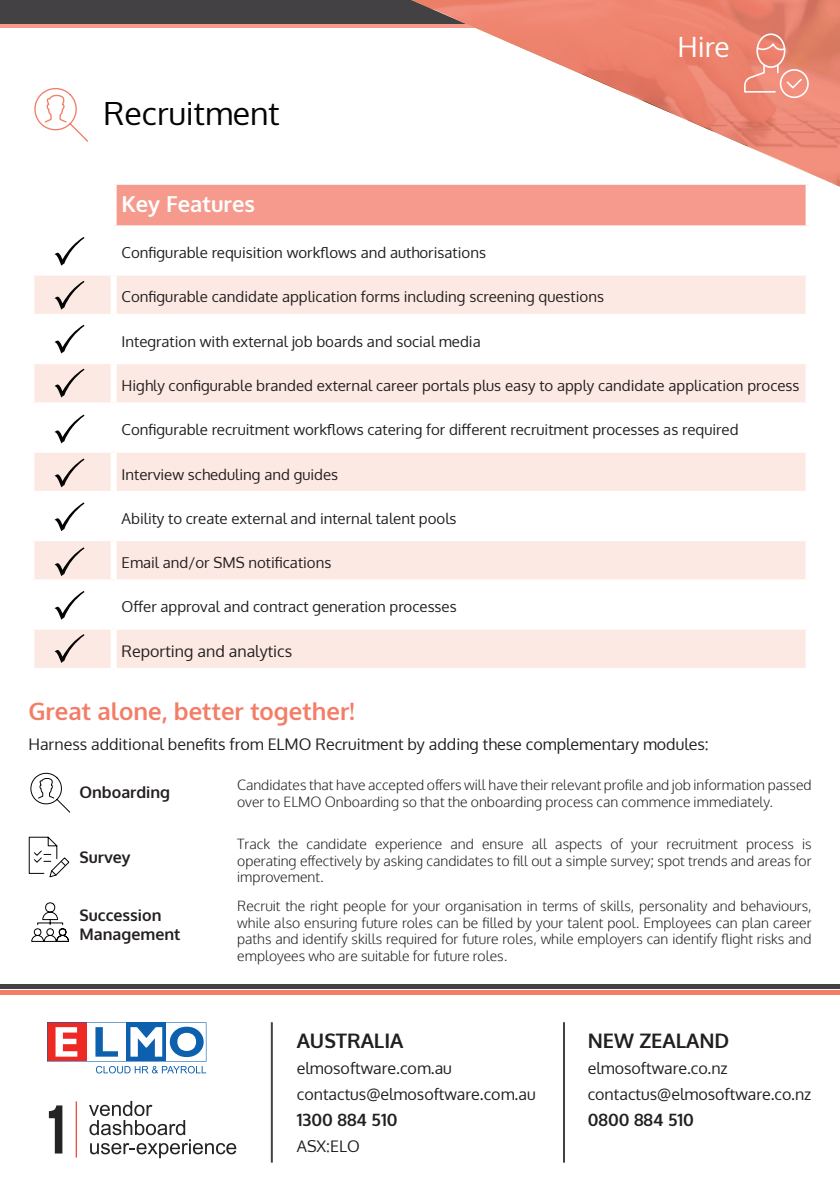
<style>
.page{position:relative;width:840px;height:1191px;background:#fff}
.page>*{position:absolute;margin:0;border:0;box-sizing:border-box;transform-origin:0 0}
.t1{font:32px "Oxygen";color:#040503}
.t2{font:28px "Oxygen";color:#fff}
.t3{font:700 24px "Oxygen";color:#f37e68}
.t4{font:700 22px "Oxygen";color:#fff}
.t5{font:700 20px "Oxygen";color:#231f20}
.t6{font:700 17px "Oxygen";color:#231f20}
.t7{font:16px/26px "Oxygen";color:#231f20}
.t8{font:700 16px/19.2px "Oxygen";color:#231f20}
.t9{font:15px "Oxygen";color:#231f20}
.t10{font:300 14px/16.8px "Oxygen";color:#231f20;text-align:justify}
</style>
<div class="page">
<div style="left:0;top:23px;width:839px;height:5px;background:#f59a8c"></div>
<div style="left:0;top:0;width:839px;height:23px;background:#434144"></div>
<hr style="left:0;top:990px;width:839px;height:4px;background:#f37e68">
<div style="left:0;top:984px;width:839px;height:5px;background:#434144"></div>
<div style="left:114px;top:182px;width:694px;height:46px;background:#f59a8c"></div>
<svg style="left:34px;top:276px;width:771px;height:392px;fill:#fde9e3"></svg>
<div style="left:114px;top:179px;width:697px;height:6px;background:#fff"></div>
<div style="left:111px;top:185px;width:6px;height:40px;background:#fff"></div>
<div style="left:805px;top:185px;width:6px;height:40px;background:#fff"></div>
<div style="left:114px;top:225px;width:697px;height:6px;background:#fff"></div>
<div style="left:111px;top:276px;width:6px;height:38px;background:#fff"></div>
<div style="left:28px;top:314px;width:86px;height:6px;background:#fff"></div>
<div style="left:114px;top:314px;width:697px;height:6px;background:#fff"></div>
<div style="left:111px;top:320px;width:6px;height:38px;background:#fff"></div>
<div style="left:28px;top:358px;width:86px;height:6px;background:#fff"></div>
<div style="left:114px;top:358px;width:697px;height:6px;background:#fff"></div>
<div style="left:111px;top:364px;width:6px;height:38px;background:#fff"></div>
<div style="left:28px;top:402px;width:86px;height:6px;background:#fff"></div>
<div style="left:114px;top:402px;width:697px;height:6px;background:#fff"></div>
<div style="left:111px;top:408px;width:6px;height:39px;background:#fff"></div>
<div style="left:28px;top:447px;width:86px;height:6px;background:#fff"></div>
<div style="left:114px;top:447px;width:697px;height:6px;background:#fff"></div>
<div style="left:111px;top:453px;width:6px;height:38px;background:#fff"></div>
<div style="left:28px;top:491px;width:86px;height:6px;background:#fff"></div>
<div style="left:114px;top:491px;width:697px;height:6px;background:#fff"></div>
<div style="left:111px;top:497px;width:6px;height:38px;background:#fff"></div>
<div style="left:28px;top:535px;width:86px;height:6px;background:#fff"></div>
<div style="left:114px;top:535px;width:697px;height:6px;background:#fff"></div>
<div style="left:111px;top:541px;width:6px;height:38px;background:#fff"></div>
<div style="left:28px;top:579px;width:86px;height:6px;background:#fff"></div>
<div style="left:114px;top:579px;width:697px;height:6px;background:#fff"></div>
<div style="left:111px;top:585px;width:6px;height:39px;background:#fff"></div>
<div style="left:28px;top:624px;width:86px;height:6px;background:#fff"></div>
<div style="left:114px;top:624px;width:697px;height:6px;background:#fff"></div>
<div style="left:111px;top:630px;width:6px;height:38px;background:#fff"></div>
<svg style="left:34px;top:88px;width:54px;height:54px"></svg>
<svg style="left:30px;top:773px;width:40px;height:40px"></svg>
<svg style="left:28px;top:836px;width:42px;height:41px"></svg>
<svg style="left:31px;top:902px;width:38px;height:40px"></svg>
<svg style="left:47px;top:1022px;width:159px;height:51px"></svg>
<svg style="left:54px;top:237px;width:30px;height:29px"></svg>
<svg style="left:54px;top:281px;width:30px;height:29px"></svg>
<svg style="left:54px;top:325px;width:30px;height:28px"></svg>
<svg style="left:54px;top:369px;width:30px;height:28px"></svg>
<svg style="left:54px;top:414px;width:30px;height:29px"></svg>
<svg style="left:54px;top:458px;width:30px;height:29px"></svg>
<svg style="left:54px;top:502px;width:30px;height:29px"></svg>
<svg style="left:54px;top:547px;width:30px;height:29px"></svg>
<svg style="left:54px;top:591px;width:30px;height:29px"></svg>
<svg style="left:54px;top:634px;width:30px;height:29px"></svg>
<svg style="left:89px;top:1100px;width:147px;height:58px"></svg>
<hr style="left:76px;top:1101px;width:1px;height:56px;background:#ed2a26">
<svg style="left:49px;top:1105px;width:13px;height:48px"></svg>
<hr style="left:271px;top:1022px;width:2px;height:140px;background:#434144">
<hr style="left:562px;top:1022px;width:2px;height:140px;background:#434144">
<svg style="left:346px;top:0;width:493px;height:199px"></svg>
<svg style="left:743px;top:33px;width:65px;height:66px"></svg>
<p class="t1" style="left:104px;top:92px;width:177px">Recruitment</p>
<p class="t2" style="left:677px;top:28px;width:54px">Hire</p>
<p class="t4" style="left:122px;top:191px;width:135px">Key Features</p>
<p class="t9" style="left:122px;top:242px;width:365px">Configurable requisition workflows and authorisations</p>
<p class="t9" style="left:122px;top:287px;width:483px">Configurable candidate application forms including screening questions</p>
<p class="t9" style="left:122px;top:331px;width:360px">Integration with external job boards and social media</p>
<p class="t9" style="left:122px;top:375px;width:679px">Highly configurable branded external career portals plus easy to apply candidate application process</p>
<p class="t9" style="left:122px;top:419px;width:618px">Configurable recruitment workflows catering for different recruitment processes as required</p>
<p class="t9" style="left:122px;top:464px;width:218px">Interview scheduling and guides</p>
<p class="t9" style="left:122px;top:508px;width:336px">Ability to create external and internal talent pools</p>
<p class="t9" style="left:122px;top:552px;width:211px">Email and/or SMS notifications</p>
<p class="t9" style="left:122px;top:596px;width:336px">Offer approval and contract generation processes</p>
<p class="t7" style="left:122px;top:638px;width:172px">Reporting and analytics</p>
<p class="t3" style="left:28px;top:696px;width:328px">Great alone, better together!</p>
<p class="t7" style="left:28px;top:731px;width:681px">Harness additional benefits from ELMO Recruitment by adding these complementary modules:</p>
<p class="t10" style="left:237px;top:777px;width:575px">Candidates that have accepted offers will have their relevant profile and job information passed over to ELMO Onboarding so that the onboarding process can commence immediately.</p>
<p class="t8" style="left:79px;top:783px;width:92px">Onboarding</p>
<p class="t8" style="left:79px;top:848px;width:53px">Survey</p>
<p class="t10" style="left:237px;top:835px;width:575px">Track the candidate experience and ensure all aspects of your recruitment process is operating effectively by asking candidates to fill out a simple survey; spot trends and areas for improvement.</p>
<p class="t8" style="left:79px;top:906px;width:103px">Succession<br>Management</p>
<p class="t10" style="left:237px;top:897px;width:575px">Recruit the right people for your organisation in terms of skills, personality and behaviours, while also ensuring future roles can be filled by your talent pool. Employees can plan career paths and identify skills required for future roles, while employers can identify flight risks and employees who are suitable for future roles.</p>
<p class="t5" style="left:296px;top:1028px;width:108px">AUSTRALIA</p>
<p class="t7" style="left:296px;top:1055px;width:240px">elmosoftware.com.au contactus@elmosoftware.com.au</p>
<p class="t6" style="left:296px;top:1109px;width:102px">1300 884 510</p>
<p class="t7" style="left:296px;top:1133px;width:64px">ASX:ELO</p>
<p class="t5" style="left:587px;top:1028px;width:143px">NEW ZEALAND</p>
<p class="t7" style="left:587px;top:1055px;width:225px">elmosoftware.co.nz contactus@elmosoftware.co.nz</p>
<p class="t6" style="left:587px;top:1109px;width:108px">0800 884 510</p>
</div>
